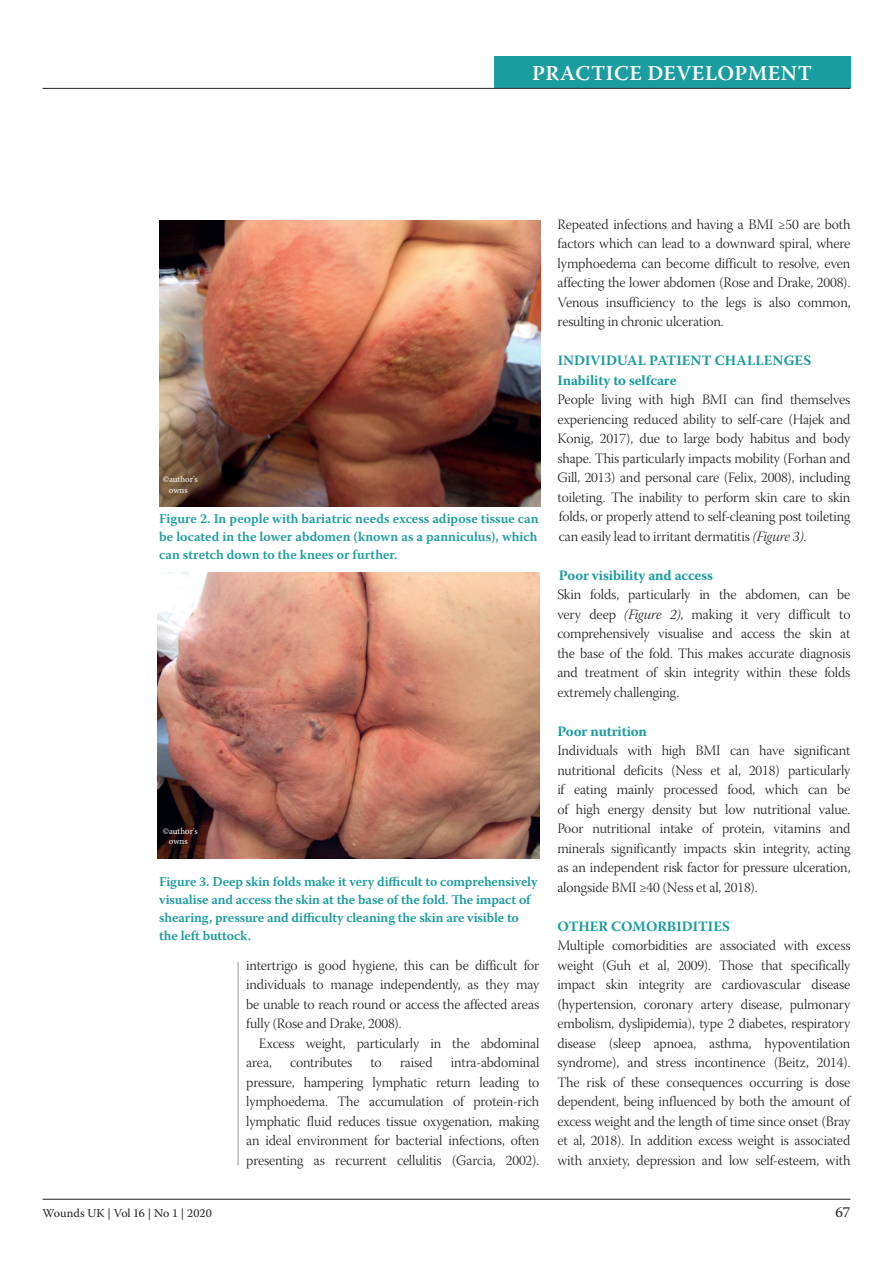
<style>
.page{position:relative;width:893px;height:1263px;background:#fff}
.page>*{position:absolute;margin:0;border:0;box-sizing:border-box;transform-origin:0 0}
.t1{font:600 21px "Warnock Pro";letter-spacing:.025em;color:#fff}
.t2{font:15px "Warnock Pro";color:#231f20}
.t3{font:14.25px/19.5px "Warnock Pro Light Subh";letter-spacing:-.01em;color:#231f20;text-align:justify}
.t4{font:700 14.25px/19.5px "Warnock Pro";color:#1b9c9e}
.t5{font:600 13.5px/18px "Warnock Pro";letter-spacing:-.01em;color:#1b9c9e;text-align:justify}
.t6{font:12px "Warnock Pro";letter-spacing:-.005em;color:#231f20}
.t7{font:9px/10.8px "Minion Pro";letter-spacing:-.01em;color:#fff;text-align:center}
.s1{font-family:"Warnock Pro Light It Subh"}
</style>
<div class="page">
<div style="left:494px;top:57px;width:356px;height:31px;background:#1b9c9e"></div>
<hr style="left:43px;top:88px;width:807px;height:1px;background:#231f20">
<hr style="left:43px;top:1199px;width:807px;height:1px;background:#231f20">
<hr style="left:238px;top:962px;width:1px;height:203px;background:#939598">
<img style="left:159px;top:220px;width:382px;height:287px">
<img style="left:158px;top:572px;width:381px;height:287px">
<h1 class="t1" style="left:532px;top:60px;width:282px">PRACTICE DEVELOPMENT</h1>
<p class="t7" style="left:163px;top:474px;width:36px">©author's owns</p>
<p class="t5" style="left:159px;top:509px;width:381px">Figure 2. In people with bariatric needs excess adipose tissue can be located in the lower abdomen (known as a panniculus), which can stretch down to the knees or further.</p>
<p class="t7" style="left:163px;top:825px;width:36px">©author's owns</p>
<p class="t5" style="left:159px;top:872px;width:380px;text-align:left">Figure 3. Deep skin folds make it very difficult to comprehensively visualise and access the skin at the base of the fold. The impact of shearing, pressure and difficulty cleaning the skin are visible to the left buttock.</p>
<p class="t3" style="left:246px;top:957px;width:295px">intertrigo is good hygiene, this can be difficult for individuals to manage independently, as they may be unable to reach round or access the affected areas fully (Rose and Drake, 2008).</p>
<p class="t3" style="left:246px;top:1035px;width:295px;text-indent:13px">Excess weight, particularly in the abdominal area,</p>
<p class="t3" style="left:246px;top:1054px;width:295px;text-indent:205px">intra-abdominal pressure, hampering lymphatic return leading to lymphoedema. The accumulation of protein-rich lymphatic fluid reduces tissue oxygenation, making an ideal environment for bacterial infections, often presenting as recurrent cellulitis (Garcia, 2002).</p>
<p class="t3" style="left:290px;top:1054px;width:64px">contributes</p>
<p class="t3" style="left:370px;top:1054px;width:13px">to</p>
<p class="t3" style="left:400px;top:1054px;width:34px">raised</p>
<p class="t3" style="left:558px;top:216px;width:294px">Repeated infections and having a BMI ≥50 are both factors which can lead to a downward spiral, where lymphoedema can become difficult to resolve, even affecting the lower abdomen (Rose and Drake, 2008).<br>Venous insufficiency to the legs is also common, resulting in chronic ulceration.</p>
<p class="t4" style="left:558px;top:350px;width:255px">INDIVIDUAL PATIENT CHALLENGES<br>Inability to selfcare</p>
<p class="t3" style="left:558px;top:391px;width:294px">People living with high BMI can find themselves experiencing reduced ability to self-care (Hajek and Konig, 2017), due to large body habitus and body shape. This particularly impacts mobility (Forhan and Gill, 2013) and personal care (Felix, 2008), including toileting. The inability to perform skin care to skin folds, or properly attend to self-cleaning post toileting can easily lead to irritant dermatitis <span class="s1">(Figure 3)</span>.</p>
<p class="t4" style="left:559px;top:565px;width:156px">Poor visibility and access</p>
<p class="t3" style="left:557px;top:586px;width:295px">Skin folds, particularly in the abdomen, can be very deep <span class="s1">(Figure 2)</span>, making it very difficult to comprehensively visualise and access the skin at the base of the fold. This makes accurate diagnosis and treatment of skin integrity within these folds extremely challenging.</p>
<p class="t4" style="left:557px;top:721px;width:91px">Poor nutrition</p>
<p class="t3" style="left:557px;top:742px;width:295px">Individuals with high BMI can have significant nutritional deficits (Ness et al, 2018) particularly if eating mainly processed food, which can be of high energy density but low nutritional value.<br>Poor nutritional intake of protein, vitamins and minerals significantly impacts skin integrity, acting as an independent risk factor for pressure ulceration, alongside BMI ≥40 (Ness et al, 2018).</p>
<p class="t4" style="left:557px;top:916px;width:174px">OTHER COMORBIDITIES</p>
<p class="t3" style="left:557px;top:937px;width:295px">Multiple comorbidities are associated with excess weight (Guh et al, 2009). Those that specifically impact skin integrity are cardiovascular disease (hypertension, coronary artery disease, pulmonary embolism, dyslipidemia), type 2 diabetes, respiratory disease (sleep apnoea, asthma, hypoventilation syndrome), and stress incontinence (Beitz, 2014).<br>The risk of these consequences occurring is dose dependent, being influenced by both the amount of excess weight and the length of time since onset (Bray et al, 2018). In addition excess weight is associated with anxiety, depression and low self-esteem, with</p>
<p class="t6" style="left:43px;top:1205px;width:171px">Wounds UK | Vol 16 | No 1 | 2020</p>
<p class="t2" style="left:836px;top:1203px;width:16px">67</p>
</div>
